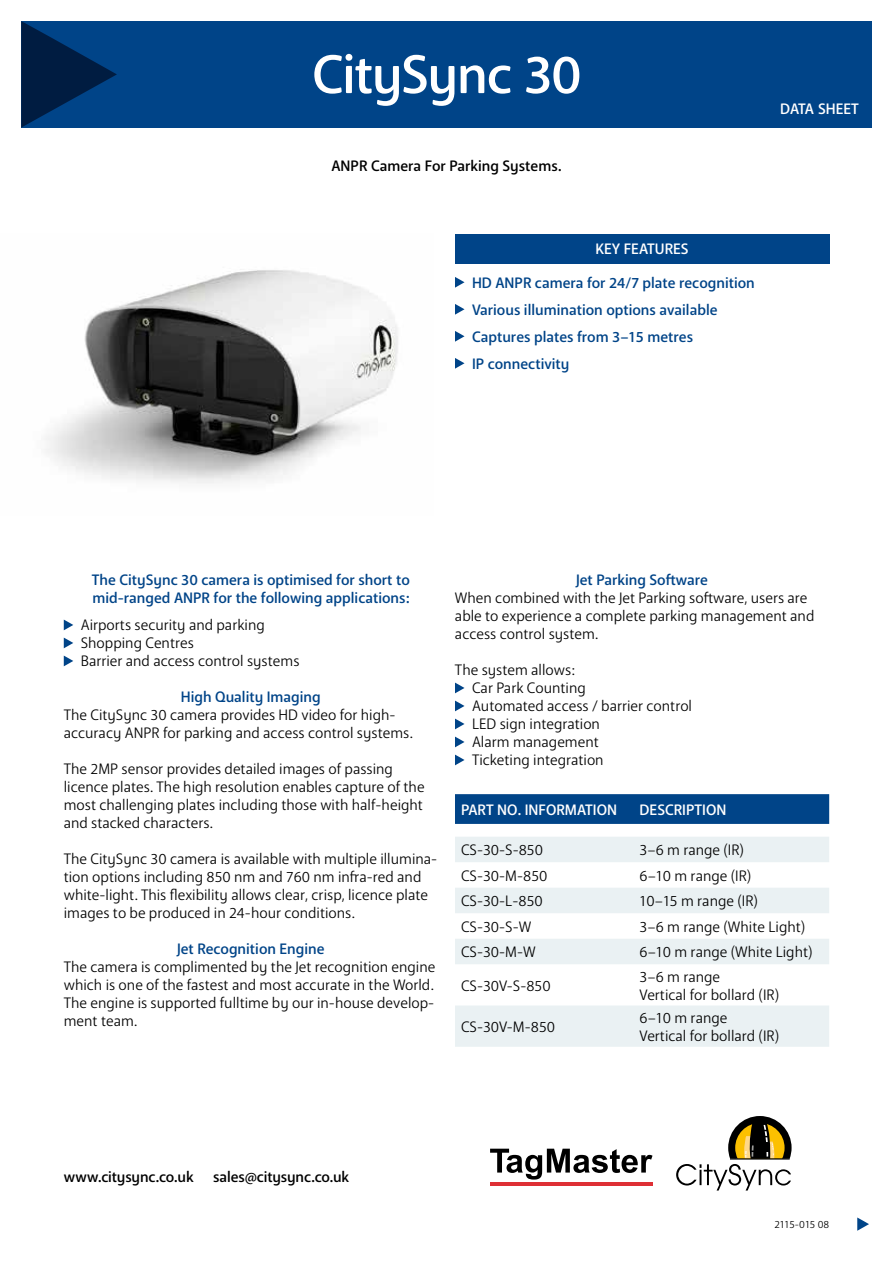
<style>
.page{position:relative;width:893px;height:1263px;background:#fff}
.page>*{position:absolute;margin:0;border:0;box-sizing:border-box;transform-origin:0 0}
.t1{font:500 54px "Anago";letter-spacing:-.03em;color:#fff}
.t2{font:15px/18px "Anago";color:#000}
.t3{font:500 15px/27px "Anago";color:#048}
.t4{font:500 15px "Anago";letter-spacing:-.005em;color:#000}
.t5{font:500 15px "Anago";color:#fff}
.t6{font:10.5px "Anago";color:#000}
</style>
<div class="page">
<svg style="left:857px;top:1217px;width:12px;height:14px"></svg>
<svg style="left:676px;top:1116px;width:116px;height:74px"></svg>
<hr style="left:730px;top:1158px;width:60px;height:1px;background:#000">
<hr style="left:490px;top:1182px;width:162px;height:4px;background:#de2f35">
<svg style="left:490px;top:1149px;width:162px;height:30px"></svg>
<div style="left:21px;top:21px;width:851px;height:107px;background:#048"></div>
<svg style="left:21px;top:21px;width:96px;height:107px"></svg>
<div style="left:455px;top:234px;width:374px;height:30px;background:#048"></div>
<img style="left:45px;top:270px;width:353px;height:214px">
<svg style="left:64px;top:620px;width:9px;height:10px"></svg>
<svg style="left:64px;top:638px;width:9px;height:10px"></svg>
<svg style="left:64px;top:656px;width:9px;height:10px"></svg>
<svg style="left:455px;top:683px;width:9px;height:10px"></svg>
<svg style="left:455px;top:701px;width:9px;height:10px"></svg>
<svg style="left:455px;top:719px;width:9px;height:10px"></svg>
<svg style="left:455px;top:737px;width:9px;height:10px"></svg>
<svg style="left:455px;top:755px;width:9px;height:10px"></svg>
<svg style="left:455px;top:277px;width:9px;height:11px"></svg>
<svg style="left:455px;top:304px;width:9px;height:11px"></svg>
<svg style="left:455px;top:331px;width:9px;height:11px"></svg>
<svg style="left:455px;top:358px;width:9px;height:11px"></svg>
<div style="left:455px;top:794px;width:374px;height:30px;background:#048"></div>
<svg style="left:455px;top:837px;width:374px;height:210px;fill:#eaf1f3"></svg>
<h1 class="t1" style="left:312px;top:41px;width:271px">CitySync 30</h1>
<p class="t4" style="left:331px;top:156px;width:232px">ANPR Camera For Parking Systems.</p>
<p class="t5" style="left:780px;top:99px;width:80px">DATA SHEET</p>
<p class="t5" style="left:595px;top:240px;width:95px">KEY FEATURES</p>
<p class="t3" style="left:472px;top:269px;width:284px">HD ANPR camera for 24/7 plate recognition Various illumination options available Captures plates from 3–15 metres<br>IP connectivity</p>
<p class="t3" style="left:92px;top:571px;width:319px;line-height:18px">The CitySync 30 camera is optimised for short to mid-ranged ANPR for the following applications:</p>
<p class="t2" style="left:81px;top:616px;width:220px">Airports security and parking<br>Shopping Centres<br>Barrier and access control systems</p>
<p class="t3" style="left:181px;top:684px;width:141px">High Quality Imaging</p>
<p class="t2" style="left:64px;top:706px;width:350px">The CitySync 30 camera provides HD video for high&shy;accuracy ANPR for parking and access control systems.</p>
<p class="t2" style="left:64px;top:760px;width:362px">The 2MP sensor provides detailed images of passing licence plates. The high resolution enables capture of the most challenging plates including those with half-height and stacked characters.</p>
<p class="t2" style="left:64px;top:850px;width:375px">The CitySync 30 camera is available with multiple illumina&shy;tion options including 850 nm and 760 nm infra-red and white-light. This flexibility allows clear, crisp, licence plate images to be produced in 24-hour conditions.</p>
<p class="t3" style="left:177px;top:936px;width:149px">Jet Recognition Engine</p>
<p class="t2" style="left:64px;top:958px;width:373px;text-align:justify">The camera is complimented by the Jet recognition engine which is one of the fastest and most accurate in the World.<br>The engine is supported fulltime by our in-house develop&shy;ment team.</p>
<p class="t3" style="left:576px;top:567px;width:133px">Jet Parking Software</p>
<p class="t2" style="left:455px;top:589px;width:361px">When combined with the Jet Parking software, users are able to experience a complete parking management and access control system.</p>
<p class="t2" style="left:472px;top:661px;width:222px;text-indent:-17px">The system allows:<br>Car Park Counting<br>Automated access / barrier control<br>LED sign integration<br>Alarm management<br>Ticketing integration</p>
<p class="t5" style="left:461px;top:800px;width:157px">PART NO. INFORMATION</p>
<p class="t5" style="left:640px;top:800px;width:88px">DESCRIPTION</p>
<p class="t2" style="left:461px;top:841px;width:84px">CS-30-S-850</p>
<p class="t2" style="left:640px;top:841px;width:106px">3–6 m range (IR)</p>
<p class="t2" style="left:461px;top:866px;width:88px">CS-30-M-850</p>
<p class="t2" style="left:640px;top:866px;width:113px">6–10 m range (IR)</p>
<p class="t2" style="left:461px;top:892px;width:83px">CS-30-L-850</p>
<p class="t2" style="left:640px;top:892px;width:120px">10–15 m range (IR)</p>
<p class="t2" style="left:461px;top:918px;width:72px">CS-30-S-W</p>
<p class="t2" style="left:640px;top:918px;width:167px">3–6 m range (White Light)</p>
<p class="t2" style="left:461px;top:943px;width:76px">CS-30-M-W</p>
<p class="t2" style="left:640px;top:943px;width:175px">6–10 m range (White Light)</p>
<p class="t2" style="left:461px;top:976px;width:91px">CS-30V-S-850</p>
<p class="t2" style="left:640px;top:967px;width:141px">3–6 m range<br>Vertical for bollard (IR)</p>
<p class="t2" style="left:461px;top:1018px;width:96px">CS-30V-M-850</p>
<p class="t2" style="left:640px;top:1009px;width:141px">6–10 m range<br>Vertical for bollard (IR)</p>
<p class="t4" style="left:64px;top:1167px;width:131px">www.citysync.co.uk</p>
<p class="t4" style="left:213px;top:1167px;width:138px">sales@citysync.co.uk</p>
<p class="t6" style="left:774px;top:1218px;width:56px">2115-015 08</p>
</div>
